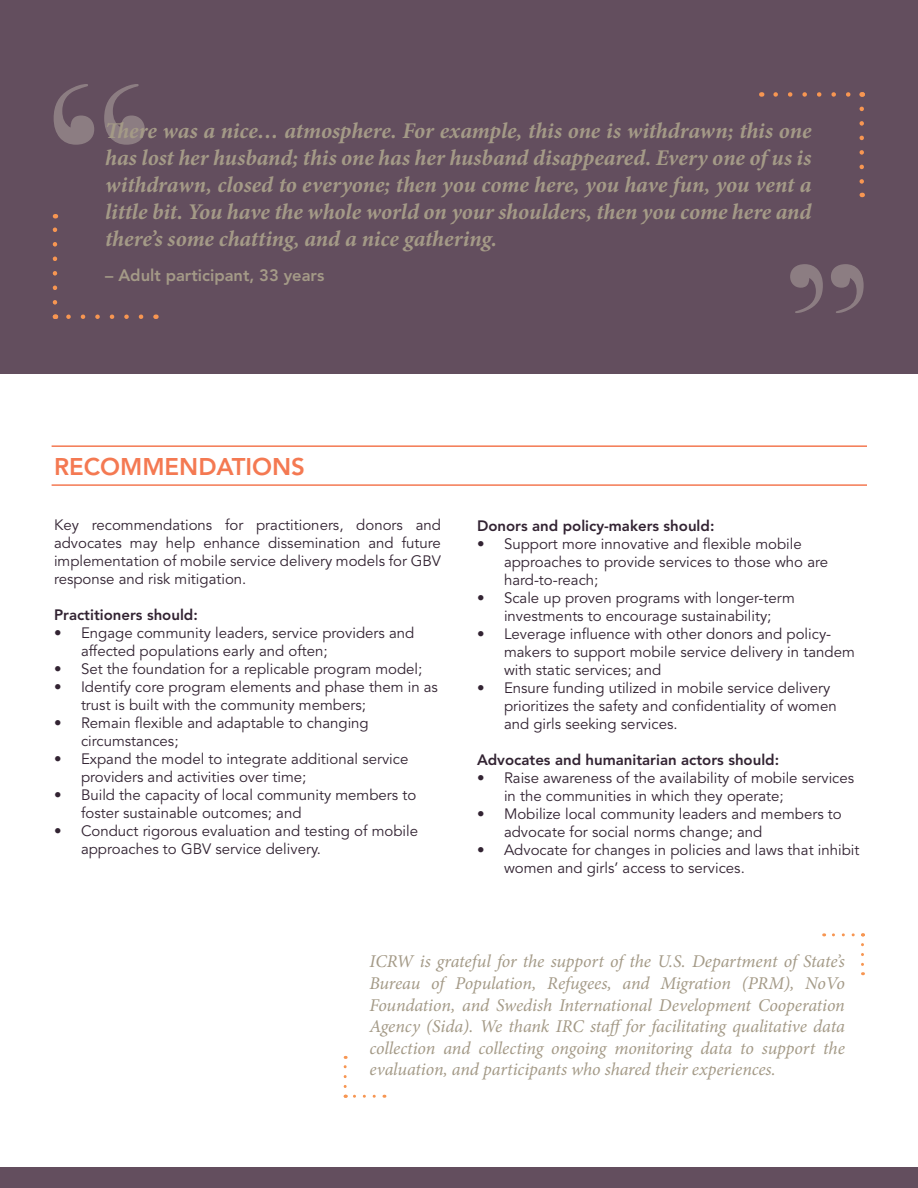
<style>
.page{position:relative;width:918px;height:1188px;background:#fff}
.page>*{position:absolute;margin:0;border:0;box-sizing:border-box;transform-origin:0 0}
.t1{font:800 24px "Avenir";color:#f47952}
.t2{font:italic 700 22.5px/27px "Minion Pro";letter-spacing:-.005em;color:#a49a87;text-align:justify}
.t3{font:italic 18px/21.6px "Minion Pro";letter-spacing:-.005em;color:#a49a87;text-align:justify}
.t4{font:800 16.5px "Avenir";color:#a49a87}
.t5{font:15px/18px "Avenir";color:#322332}
.t6{font:800 15px "Avenir";color:#322332}
</style>
<div class="page">
<hr style="left:52px;top:445px;width:815px;height:2px;background:#f47952">
<hr style="left:52px;top:484px;width:815px;height:2px;background:#f47952">
<div style="left:0;top:1168px;width:918px;height:20px;background:#634e5e"></div>
<div style="left:0;top:0;width:918px;height:374px;background:#634e5e"></div>
<svg style="left:54px;top:84px;width:91px;height:61px"></svg>
<svg style="left:790px;top:264px;width:74px;height:49px"></svg>
<svg style="left:776px;top:92px;width:75px;height:5px"></svg>
<svg style="left:860px;top:109px;width:4px;height:88px"></svg>
<svg style="left:66px;top:314px;width:75px;height:5px"></svg>
<svg style="left:53px;top:214px;width:4px;height:88px"></svg>
<svg style="left:833px;top:933px;width:31px;height:3px"></svg>
<svg style="left:861px;top:945px;width:3px;height:30px"></svg>
<svg style="left:345px;top:1095px;width:29px;height:3px"></svg>
<svg style="left:344px;top:1056px;width:3px;height:31px"></svg>
<p class="t2" style="left:105px;top:117px;width:708px">There was a nice… atmosphere. For example, this one is withdrawn; this one has lost her husband; this one has her husband disappeared. Every one of us is withdrawn, closed to everyone; then you come here, you have fun, you vent a little bit. You have the whole world on your shoulders, then you come here and there’s some chatting, and a nice gathering.</p>
<p class="t4" style="left:105px;top:266px;width:221px">– Adult participant, 33 years</p>
<h1 class="t1" style="left:54px;top:453px;width:253px">RECOMMENDATIONS</h1>
<p class="t5" style="left:54px;top:516px;width:389px;text-align:justify">Key recommendations for practitioners, donors and advocates may help enhance dissemination and future implementation of mobile service delivery models for GBV response and risk mitigation.</p>
<p class="t6" style="left:54px;top:605px;width:145px">Practitioners should:</p>
<p class="t5" style="left:81px;top:624px;width:335px;text-indent:-27px">• Engage community leaders, service providers and affected populations early and often;</p>
<p class="t5" style="left:54px;top:660px;width:370px">• Set the foundation for a replicable program model;</p>
<p class="t5" style="left:81px;top:678px;width:359px;text-indent:-27px">• Identify core program elements and phase them in as trust is built with the community members;</p>
<p class="t5" style="left:81px;top:714px;width:289px;text-indent:-27px">• Remain flexible and adaptable to changing circumstances;</p>
<p class="t5" style="left:81px;top:750px;width:329px;text-indent:-27px">• Expand the model to integrate additional service providers and activities over time;</p>
<p class="t5" style="left:81px;top:786px;width:337px;text-indent:-27px">• Build the capacity of local community members to foster sustainable outcomes; and</p>
<p class="t5" style="left:81px;top:822px;width:339px;text-indent:-27px">• Conduct rigorous evaluation and testing of mobile approaches to GBV service delivery.</p>
<p class="t6" style="left:477px;top:517px;width:239px">Donors and policy-makers should:</p>
<p class="t5" style="left:504px;top:535px;width:326px;text-indent:-27px">• Support more innovative and flexible mobile approaches to provide services to those who are hard-to-reach;</p>
<p class="t5" style="left:477px;top:589px;width:319px;text-align:center">• Scale up proven programs with longer-term investments to encourage sustainability;</p>
<p class="t5" style="left:504px;top:625px;width:352px;text-indent:-27px">• Leverage influence with other donors and policy&shy;makers to support mobile service delivery in tandem with static services; and</p>
<p class="t5" style="left:504px;top:679px;width:334px;text-indent:-27px">• Ensure funding utilized in mobile service delivery prioritizes the safety and confidentiality of women and girls seeking services.</p>
<p class="t6" style="left:477px;top:751px;width:304px">Advocates and humanitarian actors should:</p>
<p class="t5" style="left:504px;top:769px;width:352px;text-indent:-27px">• Raise awareness of the availability of mobile services in the communities in which they operate;</p>
<p class="t5" style="left:504px;top:805px;width:339px;text-indent:-27px">• Mobilize local community leaders and members to advocate for social norms change; and</p>
<p class="t5" style="left:504px;top:841px;width:357px;text-indent:-27px">• Advocate for changes in policies and laws that inhibit women and girls’ access to services.</p>
<p class="t3" style="left:369px;top:951px;width:477px">ICRW is grateful for the support of the U.S. Department of State’s Bureau of Population, Refugees, and Migration (PRM), NoVo Foundation, and Swedish International Development Cooperation Agency (Sida). We thank IRC stafffor facilitating qualitative data collection and collecting ongoing monitoring data to support the evaluation, and participants who shared their experiences.</p>
</div>
